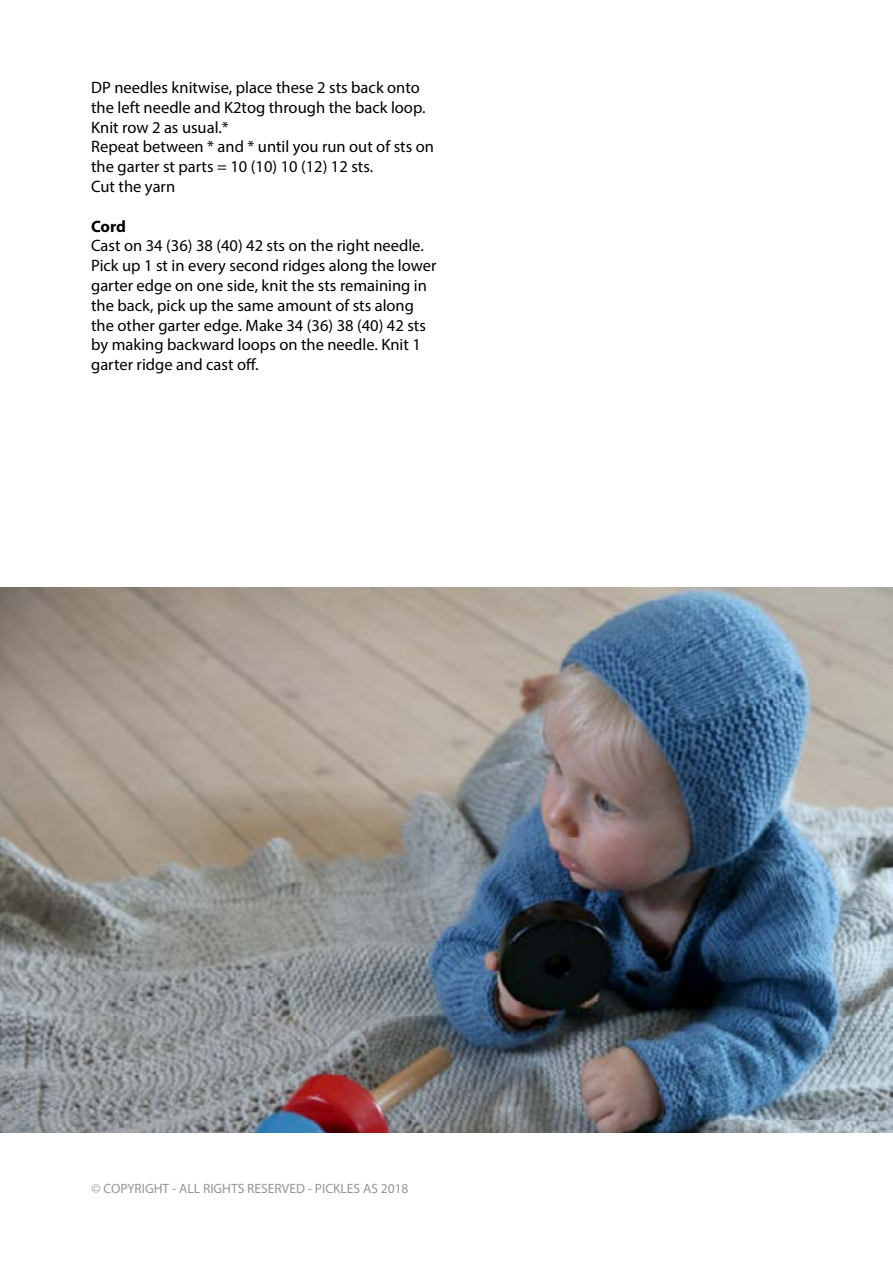
<style>
.page{position:relative;width:893px;height:1263px;background:#fff}
.page>*{position:absolute;margin:0;border:0;box-sizing:border-box;transform-origin:0 0}
.t1{font:16.5px/19.8px "Myriad Pro";color:#000}
.t2{font:700 16.5px "Myriad Pro";color:#000}
.t3{font:13.5px "Myriad Pro";color:#939598}
</style>
<div class="page">
<img style="left:0;top:587px;width:893px;height:546px">
<p class="t1" style="left:91px;top:77px;width:344px">DP needles knitwise, place these 2 sts back onto the left needle and K2tog through the back loop.<br>Knit row 2 as usual.*<br>Repeat between * and * until you run out of sts on the garter st parts = 10 (10) 10 (12) 12 sts.<br>Cut the yarn</p>
<p class="t2" style="left:91px;top:215px;width:36px">Cord</p>
<p class="t1" style="left:91px;top:236px;width:347px">Cast on 34 (36) 38 (40) 42 sts on the right needle.<br>Pick up 1 st in every second ridges along the lower garter edge on one side, knit the sts remaining in the back, pick up the same amount of sts along the other garter edge. Make 34 (36) 38 (40) 42 sts by making backward loops on the needle. Knit 1 garter ridge and cast off.</p>
<p class="t3" style="left:92px;top:1180px;width:319px">© COPYRIGHT - ALL RIGHTS RESERVED - PICKLES AS 2018</p>
</div>
